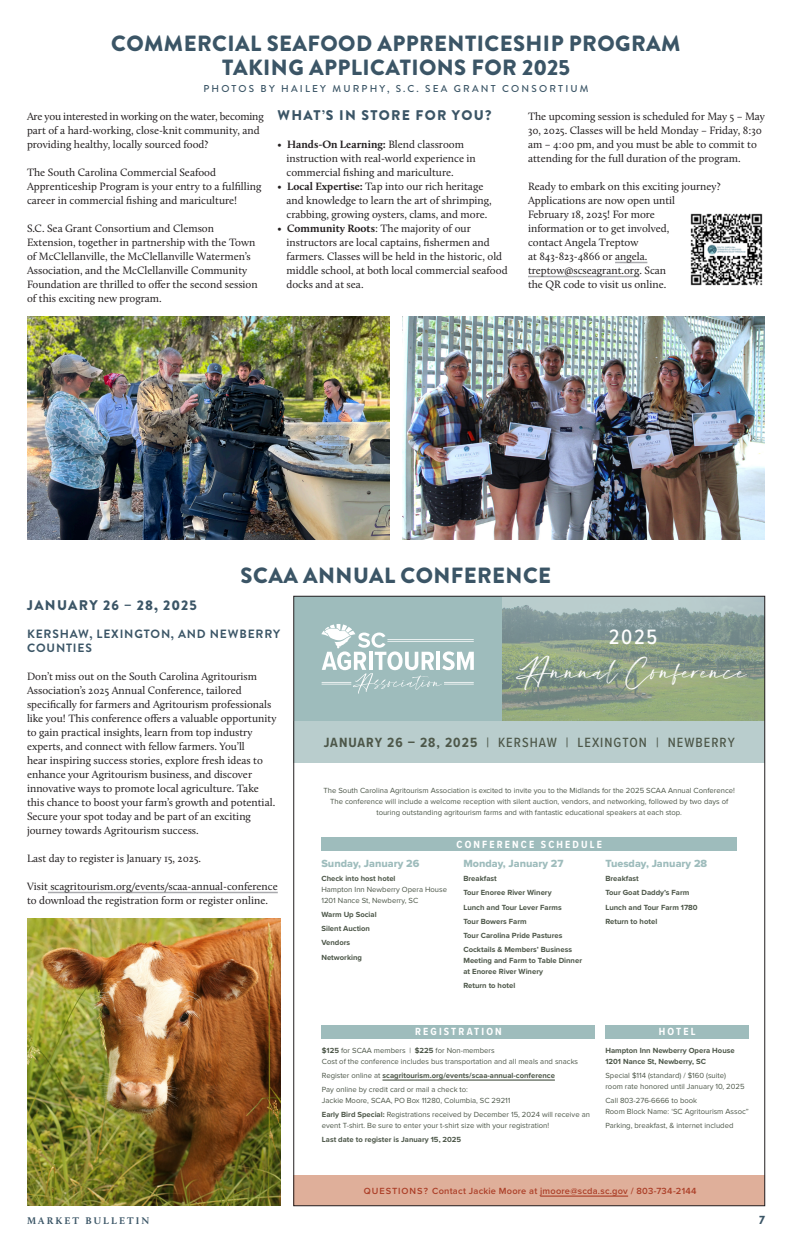
<style>
.page{position:relative;width:792px;height:1260px;background:#fff}
.page>*{position:absolute;margin:0;border:0;box-sizing:border-box;transform-origin:0 0}
.t1{font:46.2px "Houstiny ALT";color:#fff}
.t2{font:900 22px/24px "Brandon Grotesque";letter-spacing:.02em;color:#3b5566;text-align:center}
.t3{font:500 21.5px "Proxima Nova Cond";color:#fff}
.t4{font:900 14px "Brandon Grotesque";letter-spacing:.09em;color:#3b5566}
.t5{font:500 13.9px "Proxima Nova Cond";letter-spacing:.075em;color:#4d5749}
.t6{font:700 12px/14px "Brandon Grotesque";letter-spacing:.07em;color:#3b5566}
.t7{font:900 12px "Brandon Grotesque";color:#3b5566}
.Copy{font:11px/14px "Calluna";color:#231f20}
.t8{font:700 10.8px/19.3px "Proxima Nova Cond";letter-spacing:.2em;color:#fff}
.t9{font:10.8px "Proxima Nova Extrabld";color:#9ebcbc}
.Byline{font:500 10px "Brandon Grotesque";letter-spacing:.22em;color:#3b5566}
.t10{font:700 10px "Calluna";letter-spacing:.215em;color:#3b5566}
.t11{font:600 9.2px "Proxima Nova";letter-spacing:.025em;color:#ac3f28}
.t12{font:7.7px/10.8px "Proxima Nova";color:#4d5749}
.t13{font:700 7.7px/14.2px "Proxima Nova";color:#4d5749}
.s1{font-weight:700}
.s2{font-family:"Proxima Nova Extrabld";font-weight:400;color:#9ebcbc}
</style>
<div class="page">
<hr style="left:615px;top:262px;width:32px;height:1px;background:#a8a9ad">
<hr style="left:528px;top:276px;width:111px;height:1px;background:#a8a9ad">
<img style="left:690px;top:213px;width:73px;height:73px">
<img style="left:27px;top:316px;width:362px;height:223px">
<img style="left:403px;top:316px;width:362px;height:223px">
<div style="left:294px;top:1175px;width:471px;height:31px;background:#dfaf9a"></div>
<hr style="left:540px;top:1196px;width:88px;height:1px;background:#ac3f28">
<svg style="left:502px;top:598px;width:261px;height:123px;background:#8ea28f"></svg>
<div style="left:294px;top:596px;width:208px;height:125px;background:#9ebcbc"></div>
<div style="left:294px;top:721px;width:471px;height:42px;background:#b9cdcd"></div>
<svg style="left:321px;top:624px;width:153px;height:70px"></svg>
<div style="left:322px;top:1025px;width:273px;height:13px;background:#9ebcbc"></div>
<hr style="left:382px;top:1079px;width:173px;height:2px;background:#4d5749">
<div style="left:605px;top:1025px;width:144px;height:13px;background:#9ebcbc"></div>
<div style="left:321px;top:837px;width:416px;height:13px;background:#9ebcbc"></div>
<hr style="left:48px;top:892px;width:230px;height:1px;background:#a8a9ad">
<img style="left:27px;top:918px;width:253px;height:288px">
<h1 class="t2" style="left:111px;top:32px;width:571px">COMMERCIAL SEAFOOD APPRENTICESHIP PROGRAM<br>TAKING APPLICATIONS FOR 2025</h1>
<p class="Copy" style="left:27px;top:109px;width:238px">Are you interested in working on the water, becoming part of a hard-working, close-knit community, and providing healthy, locally sourced food?</p>
<p class="Copy" style="left:27px;top:165px;width:236px">The South Carolina Commercial Seafood<br>Apprenticeship Program is your entry to a fulfilling career in commercial fishing and mariculture!</p>
<p class="Copy" style="left:27px;top:221px;width:232px">S.C. Sea Grant Consortium and Clemson Extension, together in partnership with the Town of McClellanville, the McClellanville Watermen’s Association, and the McClellanville Community Foundation are thrilled to offer the second session of this exciting new program.</p>
<p class="Byline" style="left:203px;top:82px;width:387px">PHOTOS BY HAILEY MURPHY, S.C. SEA GRANT CONSORTIUM</p>
<h2 class="t4" style="left:278px;top:105px;width:215px">WHAT’S IN STORE FOR YOU?</h2>
<p class="Copy" style="left:286px;top:137px;width:191px;text-indent:-9px">• <span class="s1">Hands-On Learning:</span> Blend classroom instruction with real-world experience in commercial fishing and mariculture.</p>
<p class="Copy" style="left:286px;top:179px;width:207px;text-indent:-9px">• <span class="s1">Local Expertise:</span> Tap into our rich heritage and knowledge to learn the art of shrimping, crabbing, growing oysters, clams, and more.</p>
<p class="Copy" style="left:286px;top:221px;width:223px;text-indent:-9px">• <span class="s1">Community Roots</span>: The majority of our instructors are local captains, fishermen and farmers. Classes will be held in the historic, old middle school, at both local commercial seafood docks and at sea.</p>
<p class="Copy" style="left:528px;top:109px;width:238px">The upcoming session is scheduled for May 5 – May 30, 2025. Classes will be held Monday – Friday, 8:30 am – 4:00 pm, and you must be able to commit to attending for the full duration of the program.</p>
<p class="Copy" style="left:528px;top:179px;width:194px">Ready to embark on this exciting journey?<br>Applications are now open until<br>February 18, 2025! For more<br>information or to get involved,<br>contact Angela Treptow<br>at 843-823-4866 or angela. treptow@scseagrant.org. Scan<br>the QR code to visit us online.</p>
<h1 class="t2" style="left:241px;top:564px;width:312px">SCAA ANNUAL CONFERENCE</h1>
<h2 class="t4" style="left:27px;top:595px;width:171px">JANUARY 26 – 28, 2025</h2>
<h3 class="t6" style="left:27px;top:627px;width:255px">KERSHAW, LEXINGTON, AND NEWBERRY<br>COUNTIES</h3>
<p class="Copy" style="left:27px;top:669px;width:251px">Don’t miss out on the South Carolina Agritourism Association’s 2025 Annual Conference, tailored specifically for farmers and Agritourism professionals like you! This conference offers a valuable opportunity to gain practical insights, learn from top industry experts, and connect with fellow farmers. You’ll<br>hear inspiring success stories, explore fresh ideas to enhance your Agritourism business, and discover innovative ways to promote local agriculture. Take this chance to boost your farm’s growth and potential.<br>Secure your spot today and be part of an exciting journey towards Agritourism success.</p>
<p class="Copy" style="left:27px;top:851px;width:176px">Last day to register is January 15, 2025.</p>
<p class="Copy" style="left:27px;top:879px;width:252px">Visit scagritourism.org/events/scaa-annual-conference to download the registration form or register online.</p>
<p class="t3" style="left:609px;top:621px;width:50px">2025</p>
<p class="t1" style="left:519px;top:652px;width:229px">Annual Conference</p>
<p class="t5" style="left:324px;top:732px;width:413px"><span class="s1">JANUARY 26 – 28, 2025</span> | KERSHAW | LEXINGTON | NEWBERRY</p>
<p class="t12" style="left:324px;top:785px;width:413px;text-align:center">The South Carolina Agritourism Association is excited to invite you to the Midlands for the 2025 SCAA Annual Conference!<br>The conference will include a welcome reception with silent auction, vendors, and networking, followed by two days of touring outstanding agritourism farms and with fantastic educational speakers at each stop.</p>
<p class="t9" style="left:321px;top:855px;width:99px">Sunday, January 26</p>
<p class="t12" style="left:321px;top:873px;width:127px"><span class="s1">Check into host hotel<br></span>Hampton Inn Newberry Opera House<br>1201 Nance St, Newberry, SC</p>
<p class="t13" style="left:321px;top:907px;width:57px">Warm Up Social<br>Silent Auction<br>Vendors<br>Networking</p>
<p class="t8" style="left:463px;top:834px;width:140px;text-indent:-7px">CONFERENCE SCHEDULE<br><span class="s2">Monday, January 27</span></p>
<p class="t13" style="left:463px;top:871px;width:110px">Breakfast<br>Tour Enoree River Winery<br>Lunch and Tour Lever Farms<br>Tour Bowers Farm<br>Tour Carolina Pride Pastures<br>Cocktails &amp; Members’ Business</p>
<p class="t13" style="left:463px;top:955px;width:120px;line-height:10.8px">Meeting and Farm to Table Dinner at Enoree River Winery</p>
<p class="t13" style="left:463px;top:978px;width:53px">Return to hotel</p>
<p class="t9" style="left:605px;top:855px;width:103px">Tuesday, January 28</p>
<p class="t13" style="left:605px;top:871px;width:94px">Breakfast<br>Tour Goat Daddy’s Farm<br>Lunch and Tour Farm 1780<br>Return to hotel</p>
<p class="t8" style="left:415px;top:1022px;width:88px">REGISTRATION</p>
<p class="t12" style="left:322px;top:1045px;width:258px"><span class="s1">$125</span> for SCAA members | <span class="s1">$225</span> for Non-members<br>Cost of the conference includes bus transportation and all meals and snacks</p>
<p class="t12" style="left:322px;top:1068px;width:235px;line-height:14.2px">Register online at <span class="s1">scagritourism.org/events/scaa-annual-conference<br></span>Pay online by credit card or mail a check to:</p>
<p class="t12" style="left:322px;top:1093px;width:270px;line-height:14.2px">Jackie Moore, SCAA, PO Box 11280, Columbia, SC 29211<br><span class="s1">Early Bird Special:</span> Registrations received by December 15, 2024 will receive an</p>
<p class="t12" style="left:322px;top:1118px;width:229px;line-height:14.2px">event T-shirt. Be sure to enter your t-shirt size with your registration!<br><span class="s1">Last date to register is January 15, 2025</span></p>
<p class="t8" style="left:659px;top:1022px;width:38px">HOTEL</p>
<p class="t13" style="left:605px;top:1045px;width:131px;line-height:10.8px">Hampton Inn Newberry Opera House<br>1201 Nance St, Newberry, SC</p>
<p class="t12" style="left:605px;top:1070px;width:141px">Special $114 (standard) / $160 (suite) room rate honored until January 10, 2025</p>
<p class="t12" style="left:605px;top:1095px;width:145px">Call 803-276-6666 to book<br>Room Block Name: ‘SC Agritourism Assoc”</p>
<p class="t12" style="left:605px;top:1120px;width:129px">Parking, breakfast, &amp; internet included</p>
<p class="t11" style="left:364px;top:1184px;width:334px">QUESTIONS? Contact Jackie Moore at jmoore@scda.sc.gov / 803-734-2144</p>
<p class="t10" style="left:27px;top:1214px;width:124px">MARKET BULLETIN</p>
<p class="t7" style="left:759px;top:1211px;width:7px">7</p>
</div>
